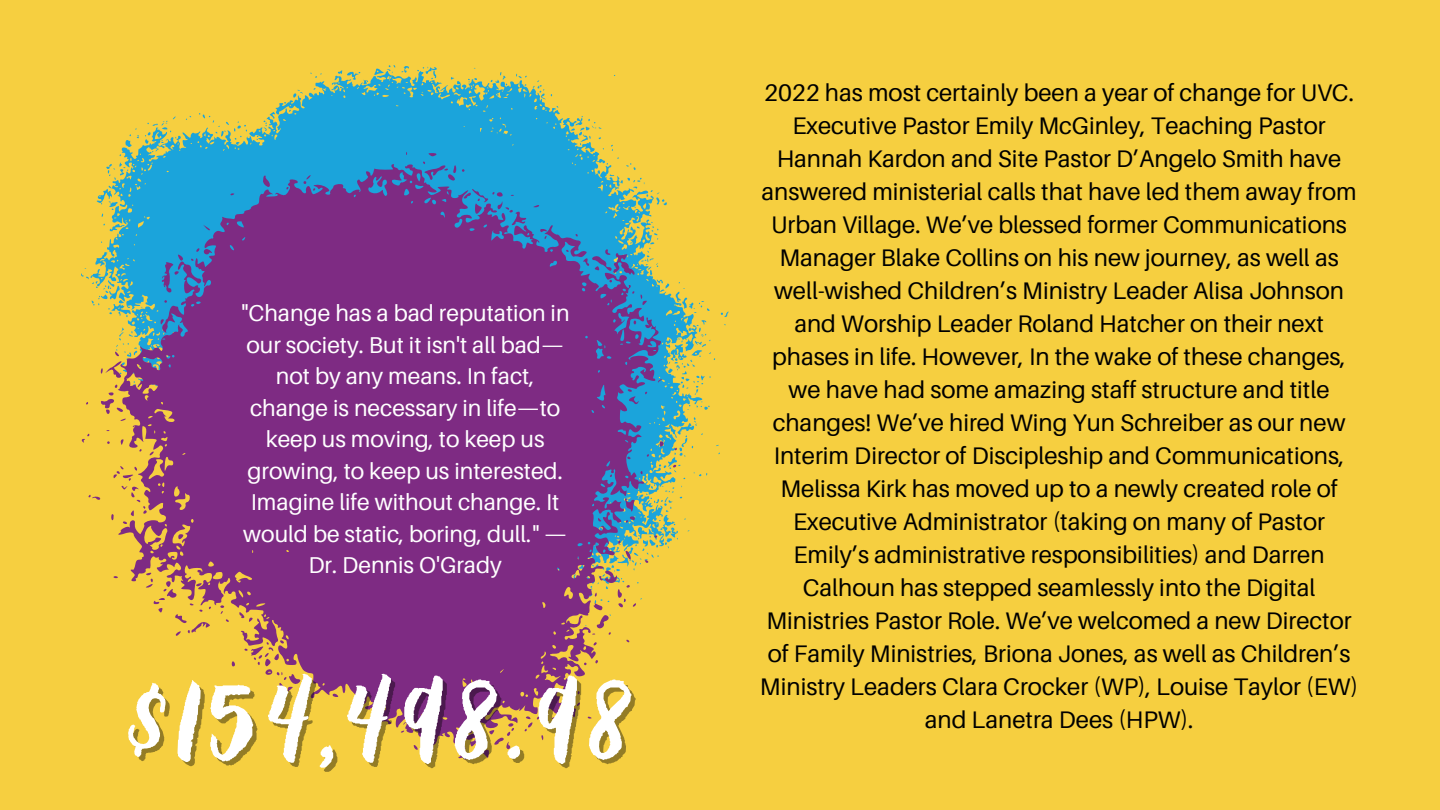
<style>
.page{position:relative;width:1440px;height:810px;background:#f6cf40}
.page>*{position:absolute;margin:0;border:0;box-sizing:border-box;transform-origin:0 0}
.t1{font:94.4px "Holla";letter-spacing:.045em;color:#fff}
.t2{font:24px/33px "Aileron";color:#000;text-align:center}
.t3{font:22.9px/31.5px "Aileron";color:#fff;text-align:center}
</style>
<div class="page">
<svg style="left:121px;top:65px;width:608px;height:475px"></svg>
<svg style="left:81px;top:151px;width:595px;height:608px;fill:#7e2b83"></svg>
<p class="t3" style="left:241px;top:297px;width:331px">"Change has a bad reputation in our society. But it isn't all bad— not by any means. In fact, change is necessary in life—to keep us moving, to keep us growing, to keep us interested.<br>Imagine life without change. It would be static, boring, dull." —<br>Dr. Dennis O'Grady</p>
<h1 class="t1" style="left:123px;top:669px;width:512px">$154,498.98</h1>
<p class="t2" style="left:760px;top:75px;width:600px">2022 has most certainly been a year of change for UVC.<br>Executive Pastor Emily McGinley, Teaching Pastor Hannah Kardon and Site Pastor D’Angelo Smith have answered ministerial calls that have led them away from Urban Village. We’ve blessed former Communications Manager Blake Collins on his new journey, as well as well-wished Children’s Ministry Leader Alisa Johnson and Worship Leader Roland Hatcher on their next phases in life. However, In the wake of these changes, we have had some amazing staff structure and title changes! We’ve hired Wing Yun Schreiber as our new Interim Director of Discipleship and Communications, Melissa Kirk has moved up to a newly created role of Executive Administrator (taking on many of Pastor Emily’s administrative responsibilities) and Darren Calhoun has stepped seamlessly into the Digital Ministries Pastor Role. We’ve welcomed a new Director of Family Ministries, Briona Jones, as well as Children’s Ministry Leaders Clara Crocker (WP), Louise Taylor (EW) and Lanetra Dees (HPW).</p>
</div>
